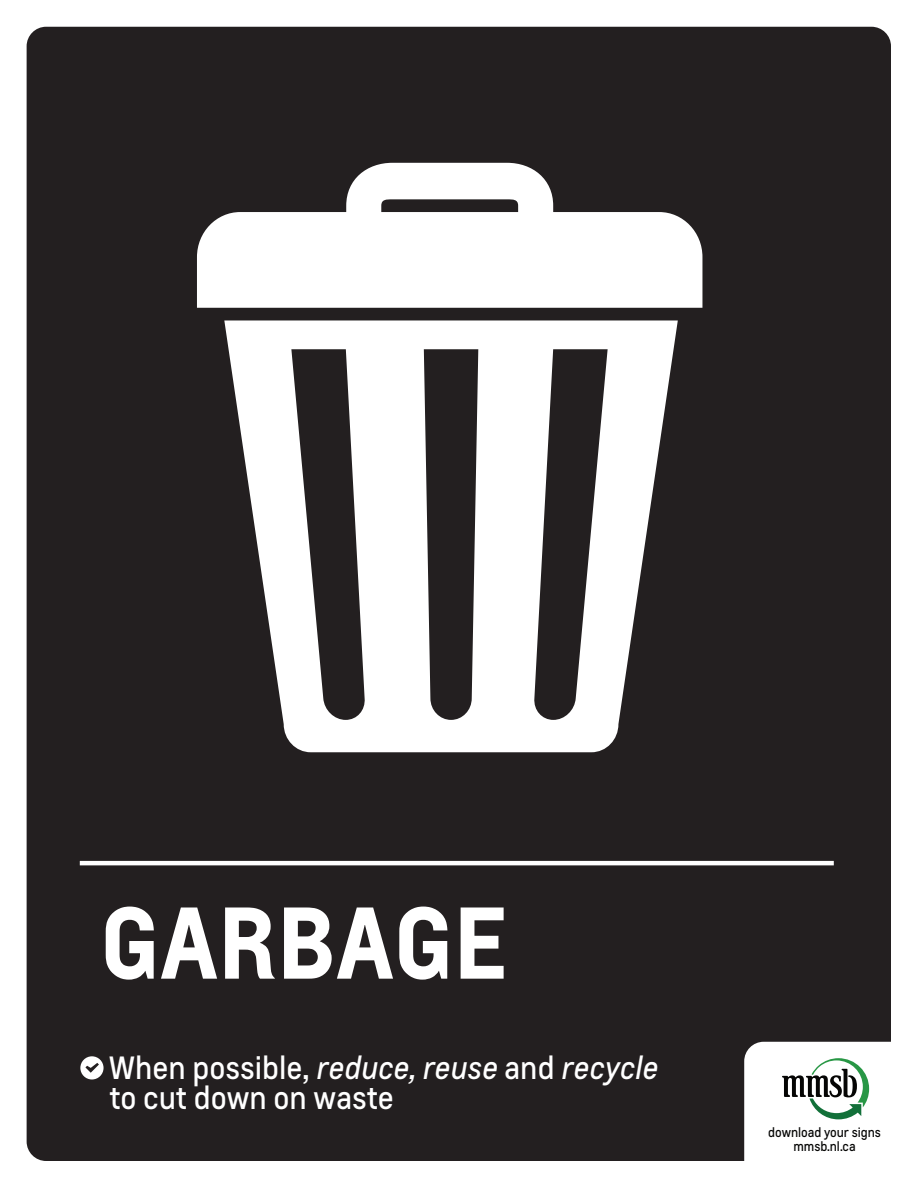
<style>
.page{position:relative;width:918px;height:1188px;background:#fff}
.page>*{position:absolute;margin:0;border:0;box-sizing:border-box;transform-origin:0 0}
.t1{font:700 94.95px "Louis";color:#fff}
.t2{font:30px/30px "Louis";color:#fff}
.t3{font:12.45px/14px "Louis";letter-spacing:-.005em;color:#050504;text-align:center}
.s1{font-style:italic}
</style>
<div class="page">
<div style="left:27px;top:27px;width:864px;height:1134px;background:#231f20;border-radius:20px"></div>
<hr style="left:80px;top:861px;width:754px;height:4px;background:#fff">
<div style="left:744px;top:1042px;width:174px;height:146px;background:#fff;border-radius:20px"></div>
<svg style="left:197px;top:163px;width:505px;height:145px;fill:#fff"></svg>
<svg style="left:224px;top:320px;width:454px;height:432px;fill:#fff"></svg>
<svg style="left:782px;top:1058px;width:87px;height:61px"></svg>
<svg style="left:80px;top:1056px;width:24px;height:24px"></svg>
<h1 class="t1" style="left:100px;top:880px;width:409px">GARBAGE</h1>
<p class="t2" style="left:109px;top:1053px;width:551px">When possible, <span class="s1">reduce, reuse</span> and <span class="s1">recycle </span>to cut down on waste</p>
<p class="t3" style="left:768px;top:1125px;width:114px">download your signs mmsb.nl.ca</p>
</div>
